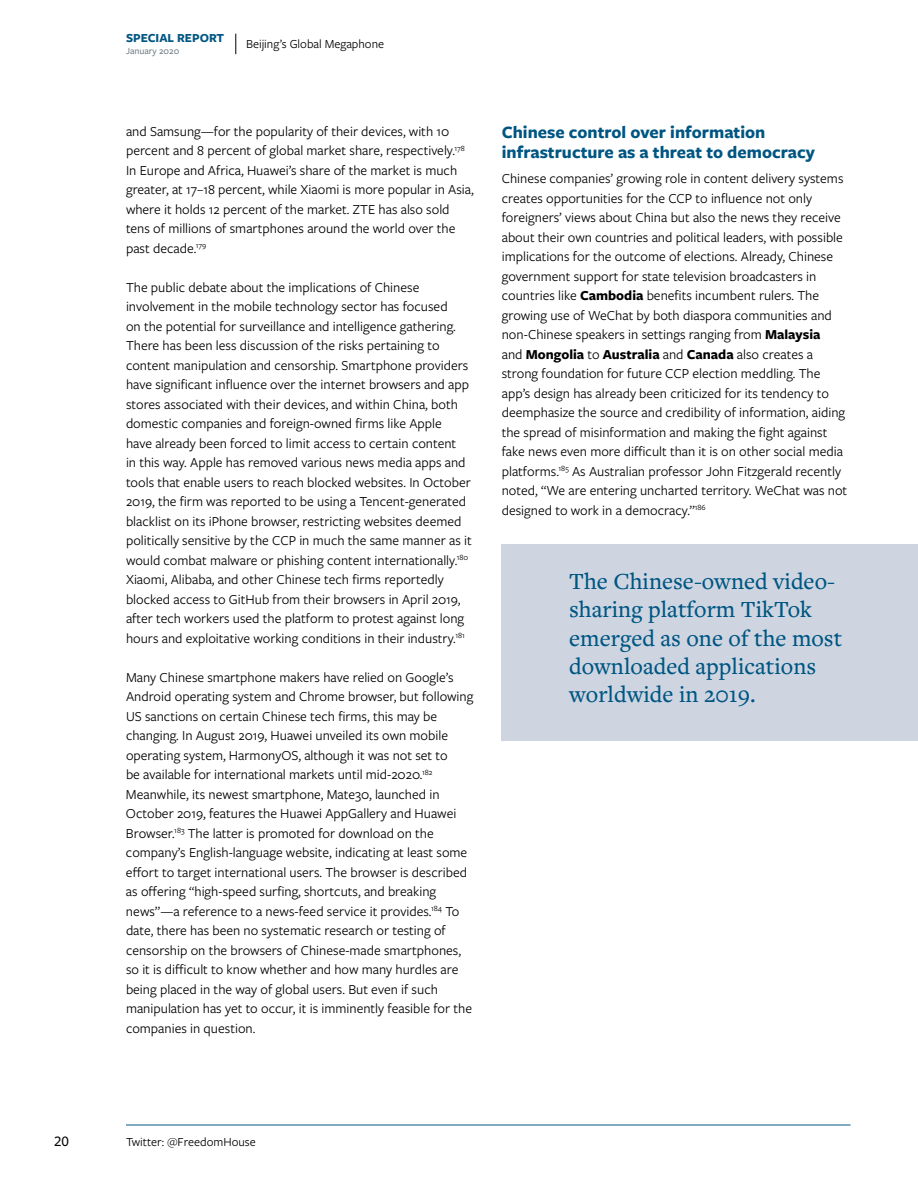
<style>
.page{position:relative;width:918px;height:1188px;background:#fff}
.page>*{position:absolute;margin:0;border:0;box-sizing:border-box;transform-origin:0 0}
.t1{font:500 24px/28.5px "Freight Text Pro";color:#005682}
.t2{font:700 18px/19.5px "Freight Sans Pro";color:#005682}
.t3{font:500 15px "Freight Sans Pro";color:#000}
.t4{font:14.25px/19.5px "Freight Sans Pro";color:#000}
.t5{font:12.75px "Freight Sans Pro";color:#000}
.t6{font:700 12.75px "Freight Sans Pro";color:#005682}
.t7{font:500 9.75px "Freight Sans Pro";color:#72808a}
.s1{font-weight:700}
</style>
<div class="page">
<div style="left:502px;top:545px;width:416px;height:196px;background:#ced5e1"></div>
<hr style="left:126px;top:1125px;width:724px;height:1px;background:#005682">
<svg style="left:236px;top:34px;width:1px;height:20px"></svg>
<p class="t6" style="left:126px;top:29px;width:100px">SPECIAL REPORT</p>
<p class="t7" style="left:126px;top:44px;width:55px">January 2020</p>
<p class="t5" style="left:246px;top:35px;width:140px">Beijing’s Global Megaphone</p>
<p class="t4" style="left:126px;top:121px;width:349px">and Samsung—for the popularity of their devices, with 10 percent and 8 percent of global market share, respectively.<sup>178<br></sup>In Europe and Africa, Huawei’s share of the market is much greater, at 17–18 percent, while Xiaomi is more popular in Asia, where it holds 12 percent of the market. ZTE has also sold tens of millions of smartphones around the world over the past decade.<sup>179</sup></p>
<p class="t4" style="left:126px;top:277px;width:347px">The public debate about the implications of Chinese involvement in the mobile technology sector has focused<br>on the potential for surveillance and intelligence gathering.<br>There has been less discussion of the risks pertaining to content manipulation and censorship. Smartphone providers have significant influence over the internet browsers and app stores associated with their devices, and within China, both domestic companies and foreign-owned firms like Apple<br>have already been forced to limit access to certain content<br>in this way. Apple has removed various news media apps and tools that enable users to reach blocked websites. In October 2019, the firm was reported to be using a Tencent-generated blacklist on its iPhone browser, restricting websites deemed politically sensitive by the CCP in much the same manner as it would combat malware or phishing content internationally.<sup>180<br></sup>Xiaomi, Alibaba, and other Chinese tech firms reportedly blocked access to GitHub from their browsers in April 2019, after tech workers used the platform to protest against long hours and exploitative working conditions in their industry.<sup>181</sup></p>
<p class="t4" style="left:126px;top:667px;width:349px">Many Chinese smartphone makers have relied on Google’s Android operating system and Chrome browser, but following US sanctions on certain Chinese tech firms, this may be changing. In August 2019, Huawei unveiled its own mobile operating system, HarmonyOS, although it was not set to<br>be available for international markets until mid-2020.<sup>182<br></sup>Meanwhile, its newest smartphone, Mate30, launched in October 2019, features the Huawei AppGallery and Huawei Browser.<sup>183</sup> The latter is promoted for download on the company’s English-language website, indicating at least some effort to target international users. The browser is described as offering “high-speed surfing, shortcuts, and breaking news”—a reference to a news-feed service it provides.<sup>184</sup> To date, there has been no systematic research or testing of censorship on the browsers of Chinese-made smartphones, so it is difficult to know whether and how many hurdles are being placed in the way of global users. But even if such manipulation has yet to occur, it is imminently feasible for the companies in question.</p>
<p class="t2" style="left:502px;top:122px;width:315px">Chinese control over information infrastructure as a threat to democracy</p>
<p class="t4" style="left:502px;top:168px;width:347px">Chinese companies’ growing role in content delivery systems creates opportunities for the CCP to influence not only foreigners’ views about China but also the news they receive about their own countries and political leaders, with possible implications for the outcome of elections. Already, Chinese government support for state television broadcasters in countries like <span class="s1">Cambodia</span> benefits incumbent rulers. The growing use of WeChat by both diaspora communities and non-Chinese speakers in settings ranging from <span class="s1">Malaysia<br></span>and <span class="s1">Mongolia</span> to <span class="s1">Australia</span> and <span class="s1">Canada</span> also creates a strong foundation for future CCP election meddling. The app’s design has already been criticized for its tendency to deemphasize the source and credibility of information, aiding the spread of misinformation and making the fight against fake news even more difficult than it is on other social media platforms.<sup>185</sup> As Australian professor John Fitzgerald recently noted, “We are entering uncharted territory. WeChat was not designed to work in a democracy.”<sup>186</sup></p>
<h1 class="t1" style="left:569px;top:566px;width:274px">The Chinese-owned video&shy;sharing platform TikTok emerged as one of the most downloaded applications worldwide in 2019.</h1>
<p class="t3" style="left:54px;top:1131px;width:16px">20</p>
<p class="t5" style="left:126px;top:1133px;width:131px">Twitter: @FreedomHouse</p>
</div>
